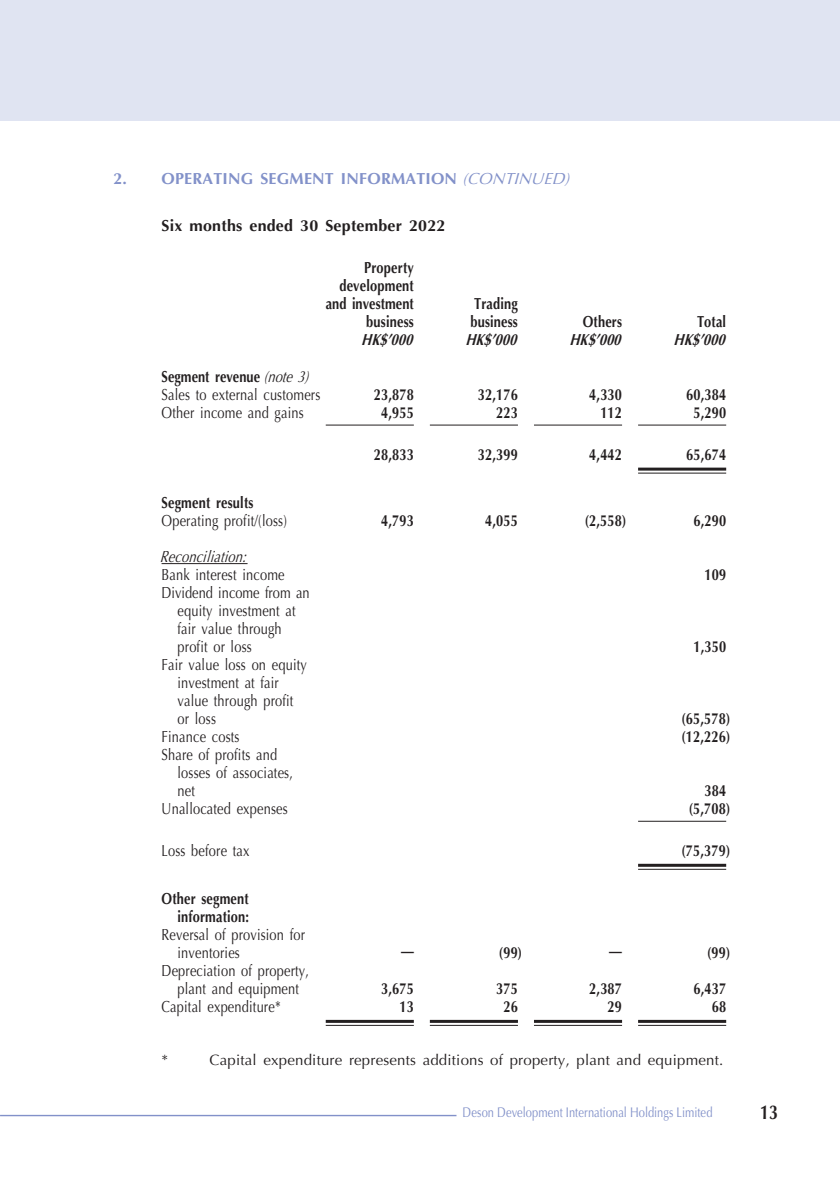
<style>
.page{position:relative;width:840px;height:1191px;background:#fff}
.page>*{position:absolute;margin:0;border:0;box-sizing:border-box;transform-origin:0 0}
.t1{font:700 20px "Optima";color:#231f20;scale:.8 1}
._15_Table_Stub{font:16px/18px "Optima";letter-spacing:.015em;color:#231f20;scale:.8 1}
._01_Body_Text{font:700 16px/18px "Optima";letter-spacing:.015em;color:#231f20;text-align:right;scale:.8 1}
._15_Table_Stub-2{font:700 16px/18px "Optima";letter-spacing:.015em;color:#231f20;text-align:right;scale:.8 1}
._03_H1{font:700 16px "Optima";letter-spacing:.015em;color:#8291c9}
._01_Body_Text-2{font:700 16px "Optima";letter-spacing:.015em;color:#231f20}
._01_Body_Text-3{font:italic 700 16px "Optima";color:#231f20;scale:.8 1}
._15_Table_Stub-3{font:italic 16px "Optima";color:#231f20;scale:.8 1}
._02_Note_Text{font:15px "Optima";letter-spacing:.015em;color:#231f20}
.t2{font:14px "Optima";letter-spacing:.005em;color:#8291c9;scale:.79 1}
.s1{font-weight:400;font-style:italic}
</style>
<div class="page">
<div style="left:0;top:0;width:839px;height:121px;background:#e0e4f2"></div>
<hr style="left:0;top:1114px;width:456px;height:2px;background:#8291c9">
<hr style="left:325px;top:424px;width:88px;height:1px;background:#231f20">
<hr style="left:429px;top:424px;width:88px;height:1px;background:#231f20">
<hr style="left:533px;top:424px;width:88px;height:1px;background:#231f20">
<hr style="left:637px;top:424px;width:88px;height:1px;background:#231f20">
<hr style="left:637px;top:467px;width:88px;height:3px;background:#231f20">
<hr style="left:637px;top:472px;width:88px;height:1px;background:#231f20">
<hr style="left:161px;top:563px;width:86px;height:1px;background:#231f20">
<hr style="left:637px;top:820px;width:88px;height:1px;background:#231f20">
<hr style="left:637px;top:863px;width:88px;height:3px;background:#231f20">
<hr style="left:637px;top:868px;width:88px;height:1px;background:#231f20">
<hr style="left:325px;top:1019px;width:88px;height:3px;background:#231f20">
<hr style="left:325px;top:1024px;width:88px;height:1px;background:#231f20">
<hr style="left:429px;top:1019px;width:88px;height:3px;background:#231f20">
<hr style="left:429px;top:1024px;width:88px;height:1px;background:#231f20">
<hr style="left:533px;top:1019px;width:88px;height:3px;background:#231f20">
<hr style="left:533px;top:1024px;width:88px;height:1px;background:#231f20">
<hr style="left:637px;top:1019px;width:88px;height:3px;background:#231f20">
<hr style="left:637px;top:1024px;width:88px;height:1px;background:#231f20">
<p class="_03_H1" style="left:113px;top:170px;width:461px">2. OPERATING SEGMENT INFORMATION <span class="s1">(CONTINUED)</span></p>
<p class="_01_Body_Text-2" style="left:161px;top:217px;width:285px">Six months ended 30 September 2022</p>
<p class="_01_Body_Text" style="left:325px;top:259px;width:112px">Property development and investment business</p>
<p class="_01_Body_Text" style="left:470px;top:295px;width:61px;text-align:left">Trading business</p>
<p class="_01_Body_Text" style="left:582px;top:313px;width:51px">Others</p>
<p class="_01_Body_Text" style="left:696px;top:313px;width:38px">Total</p>
<p class="_01_Body_Text-3" style="left:361px;top:331px;width:71px">HK$’000</p>
<p class="_01_Body_Text-3" style="left:465px;top:331px;width:71px">HK$’000</p>
<p class="_01_Body_Text-3" style="left:569px;top:331px;width:71px">HK$’000</p>
<p class="_01_Body_Text-3" style="left:673px;top:331px;width:71px">HK$’000</p>
<p class="_15_Table_Stub-2" style="left:161px;top:367px;width:191px">Segment revenue <span class="s1">(note3)</span></p>
<p class="_15_Table_Stub" style="left:161px;top:385px;width:200px">Sales to external customers</p>
<p class="_01_Body_Text" style="left:373px;top:385px;width:52px">23,878</p>
<p class="_01_Body_Text" style="left:477px;top:385px;width:52px">32,176</p>
<p class="_01_Body_Text" style="left:589px;top:385px;width:42px">4,330</p>
<p class="_01_Body_Text" style="left:685px;top:385px;width:52px">60,384</p>
<p class="_15_Table_Stub" style="left:161px;top:403px;width:179px">Other income and gains</p>
<p class="_01_Body_Text" style="left:381px;top:403px;width:42px">4,955</p>
<p class="_01_Body_Text" style="left:496px;top:403px;width:29px">223</p>
<p class="_01_Body_Text" style="left:600px;top:403px;width:29px">112</p>
<p class="_01_Body_Text" style="left:693px;top:403px;width:42px">5,290</p>
<p class="_01_Body_Text" style="left:373px;top:445px;width:52px">28,833</p>
<p class="_01_Body_Text" style="left:477px;top:445px;width:52px">32,399</p>
<p class="_01_Body_Text" style="left:589px;top:445px;width:42px">4,442</p>
<p class="_01_Body_Text" style="left:685px;top:445px;width:52px">65,674</p>
<p class="_15_Table_Stub-2" style="left:161px;top:493px;width:116px">Segment results</p>
<p class="_15_Table_Stub" style="left:161px;top:511px;width:158px">Operating profit/(loss)</p>
<p class="_01_Body_Text" style="left:381px;top:511px;width:42px">4,793</p>
<p class="_01_Body_Text" style="left:485px;top:511px;width:42px">4,055</p>
<p class="_01_Body_Text" style="left:584px;top:511px;width:54px">(2,558)</p>
<p class="_01_Body_Text" style="left:693px;top:511px;width:42px">6,290</p>
<p class="_15_Table_Stub-3" style="left:160px;top:547px;width:115px">Reconciliation:</p>
<p class="_15_Table_Stub" style="left:161px;top:565px;width:155px">Bank interest income</p>
<p class="_01_Body_Text" style="left:704px;top:565px;width:29px">109</p>
<p class="_15_Table_Stub" style="left:177px;top:583px;width:166px;text-indent:-16px">Dividend income from an equity investment at fair value through profit or loss</p>
<p class="_01_Body_Text" style="left:693px;top:637px;width:42px">1,350</p>
<p class="_15_Table_Stub" style="left:177px;top:655px;width:163px;text-indent:-16px">Fair value loss on equity investment at fair value through profit or loss</p>
<p class="_01_Body_Text" style="left:681px;top:709px;width:63px">(65,578)</p>
<p class="_15_Table_Stub" style="left:161px;top:727px;width:99px">Finance costs</p>
<p class="_01_Body_Text" style="left:681px;top:727px;width:63px">(12,226)</p>
<p class="_15_Table_Stub" style="left:177px;top:745px;width:146px;text-indent:-16px">Share of profits and losses of associates, net</p>
<p class="_01_Body_Text" style="left:704px;top:781px;width:29px">384</p>
<p class="_15_Table_Stub" style="left:161px;top:799px;width:159px">Unallocated expenses</p>
<p class="_01_Body_Text" style="left:688px;top:799px;width:54px">(5,708)</p>
<p class="_15_Table_Stub" style="left:161px;top:841px;width:111px">Loss before tax</p>
<p class="_01_Body_Text" style="left:681px;top:841px;width:63px">(75,379)</p>
<p class="_15_Table_Stub-2" style="left:161px;top:889px;width:111px">Other segment information:</p>
<p class="_15_Table_Stub" style="left:177px;top:925px;width:161px;text-indent:-16px">Reversal of provision for inventories</p>
<p class="_01_Body_Text" style="left:401px;top:942px;width:17px">—</p>
<p class="_01_Body_Text" style="left:498px;top:943px;width:31px">(99)</p>
<p class="_01_Body_Text" style="left:609px;top:942px;width:18px">—</p>
<p class="_01_Body_Text" style="left:706px;top:943px;width:31px">(99)</p>
<p class="_15_Table_Stub" style="left:161px;top:961px;width:186px;text-align:center">Depreciation of property, plant and equipment</p>
<p class="_01_Body_Text" style="left:381px;top:979px;width:42px">3,675</p>
<p class="_01_Body_Text" style="left:496px;top:979px;width:29px">375</p>
<p class="_01_Body_Text" style="left:589px;top:979px;width:42px">2,387</p>
<p class="_01_Body_Text" style="left:693px;top:979px;width:42px">6,437</p>
<p class="_15_Table_Stub" style="left:161px;top:997px;width:150px">Capital expenditure*</p>
<p class="_01_Body_Text" style="left:399px;top:997px;width:20px">13</p>
<p class="_01_Body_Text" style="left:503px;top:997px;width:20px">26</p>
<p class="_01_Body_Text" style="left:607px;top:997px;width:20px">29</p>
<p class="_01_Body_Text" style="left:711px;top:997px;width:20px">68</p>
<p class="_02_Note_Text" style="left:161px;top:1051px;width:8px">*</p>
<p class="_02_Note_Text" style="left:209px;top:1051px;width:515px">Capital expenditure represents additions of property, plant and equipment.</p>
<p class="t2" style="left:462px;top:1104px;width:318px">Deson Development International Holdings Limited</p>
<p class="t1" style="left:759px;top:1100px;width:24px">13</p>
</div>
